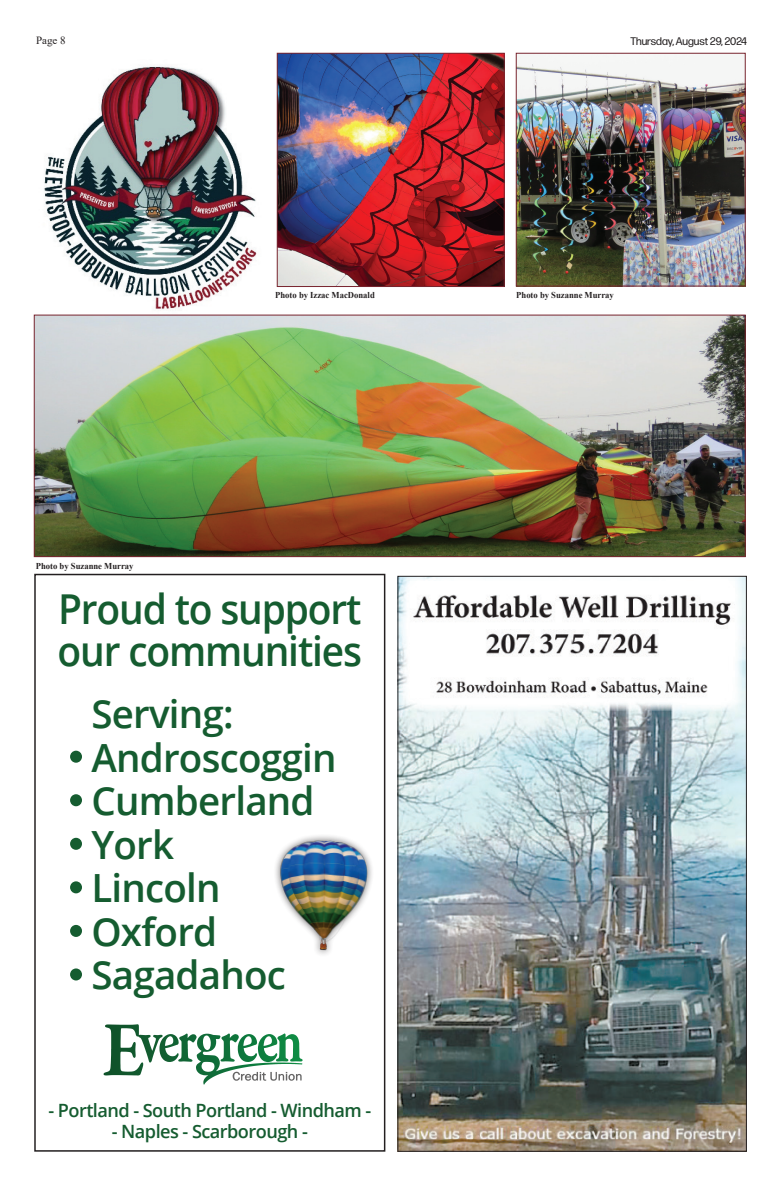
<style>
.page{position:relative;width:783px;height:1188px;background:#fff}
.page>*{position:absolute;margin:0;border:0;box-sizing:border-box;transform-origin:0 0}
.t1{font:600 41.2px/42.5px "Open Sans";letter-spacing:-.03em;color:#155c30;scale:.94 1}
.t2{font:600 38.9px/43.5px "Open Sans";letter-spacing:-.02em;color:#155c30}
.t3{font:600 18.3px "Open Sans";letter-spacing:-.03em;color:#155c30}
.t4{font:11px "Forma DJR Deck";color:#231f20}
.t5{font:11px "Times New Roman";color:#231f20}
.t6{font:700 9px "Times New Roman";color:#231f20;scale:.96 1}
</style>
<div class="page">
<img style="left:277px;top:836px;width:94px;height:118px">
<div style="left:70px;top:751px;width:12px;height:12px;background:#155c30;border-radius:50%"></div>
<div style="left:70px;top:881px;width:12px;height:12px;background:#155c30;border-radius:50%"></div>
<div style="left:70px;top:794px;width:12px;height:12px;background:#155c30;border-radius:50%"></div>
<div style="left:70px;top:925px;width:12px;height:12px;background:#155c30;border-radius:50%"></div>
<div style="left:70px;top:838px;width:12px;height:12px;background:#155c30;border-radius:50%"></div>
<div style="left:70px;top:968px;width:12px;height:13px;background:#155c30;border-radius:50%"></div>
<svg style="left:103px;top:1024px;width:40px;height:52px"></svg>
<svg style="left:159px;top:1033px;width:144px;height:52px"></svg>
<img style="left:399px;top:578px;width:346px;height:572px">
<img style="left:36px;top:65px;width:229px;height:250px">
<img style="left:36px;top:317px;width:708px;height:238px">
<div style="left:34px;top:315px;width:712px;height:242px;border:1px solid #79252f"></div>
<img style="left:518px;top:56px;width:226px;height:228px">
<div style="left:516px;top:53px;width:230px;height:233px;border:1px solid #79252f"></div>
<img style="left:279px;top:55px;width:223px;height:230px">
<div style="left:277px;top:53px;width:227px;height:234px;border:1px solid #79252f"></div>
<p class="t5" style="left:36px;top:32px;width:31px">Page 8</p>
<p class="t4" style="left:631px;top:34px;width:118px">Thursday, August 29, 2024</p>
<p class="t6" style="left:36px;top:559px;width:103px">Photo by Suzanne Murray</p>
<p class="t6" style="left:275px;top:288px;width:105px">Photo by Izzac MacDonald</p>
<p class="t6" style="left:516px;top:288px;width:103px">Photo by Suzanne Murray</p>
<h1 class="t1" style="left:58px;top:587px;width:325px">Proud to support our communities</h1>
<h2 class="t2" style="left:91px;top:691px;width:144px">Serving:</h2>
<h2 class="t2" style="left:91px;top:735px;width:247px">Androscoggin</h2>
<h2 class="t2" style="left:91px;top:778px;width:225px">Cumberland<br>York</h2>
<h2 class="t2" style="left:91px;top:866px;width:196px">Lincoln<br>Oxford<br>Sagadahoc</h2>
<h3 class="t3" style="left:48px;top:1098px;width:324px">- Portland - South Portland - Windham -</h3>
<h3 class="t3" style="left:112px;top:1119px;width:198px">- Naples - Scarborough -</h3>
</div>
